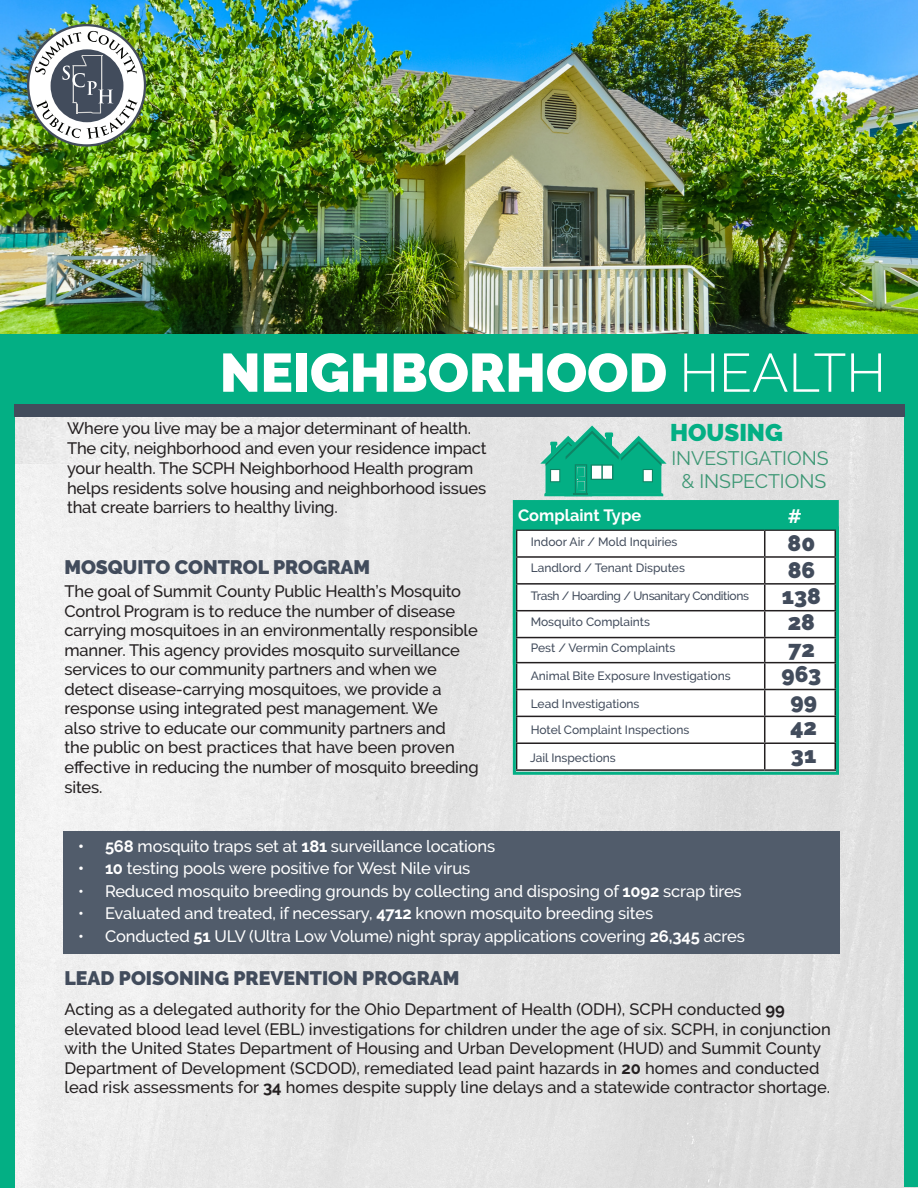
<style>
.page{position:relative;width:918px;height:1188px;background:#fff}
.page>*{position:absolute;margin:0;border:0;box-sizing:border-box;transform-origin:0 0}
.t1{font:900 54px "Raleway";color:#fff}
.t2{font:900 24.15px "Raleway";color:#03af84}
.t3{font:900 22.5px "Raleway";color:#424c5c}
.t4{font:900 19.5px "Raleway";color:#424c5c}
.t5{font:19.5px/23.4px "Raleway";color:#3c9774;text-align:center}
.t6{font:700 19.35px "Raleway";color:#fff}
.t7{font:500 16.5px/19.5px "Raleway";letter-spacing:-.01em;color:#231f20}
.t8{font:500 16.5px "Raleway";letter-spacing:-.01em;color:#fff}
.t9{font:700 16.35px "Raleway";color:#fff}
.t10{font:500 12px "Raleway";color:#424c5c}
.t11{font:500 12px "Raleway";letter-spacing:-.03em;color:#424c5c}
.s1{font-weight:300}
.s2{font-weight:700}
</style>
<div class="page">
<div style="left:14px;top:416px;width:446px;height:48px;background:#ececec"></div>
<div style="left:460px;top:416px;width:444px;height:48px;background:#e2e2e2"></div>
<img style="left:14px;top:464px;width:904px;height:724px">
<img style="left:0;top:0;width:918px;height:348px">
<div style="left:0;top:348px;width:14px;height:840px;background:#03af84"></div>
<div style="left:904px;top:343px;width:14px;height:844px;background:#03af84"></div>
<div style="left:1px;top:334px;width:917px;height:76px;background:#03af84"></div>
<div style="left:14px;top:404px;width:890px;height:12px;background:#424c5c"></div>
<img style="left:27px;top:24px;width:119px;height:123px">
<svg style="left:513px;top:426px;width:326px;height:343px"></svg>
<hr style="left:516px;top:769px;width:249px;height:2px;background:#231f20">
<hr style="left:765px;top:769px;width:71px;height:2px;background:#231f20">
<div style="left:513px;top:526px;width:326px;height:249px;border:3px solid #03af84"></div>
<div style="left:63px;top:832px;width:776px;height:122px;background:#515c6b"></div>
<p class="t1" style="left:220px;top:341px;width:668px">NEIGHBORHOOD <span class="s1">HEALTH</span></p>
<p class="t7" style="left:67px;top:419px;width:421px">Where you live may be a major determinant of health.<br>The city, neighborhood and even your residence impact your health. The SCPH Neighborhood Health program helps residents solve housing and neighborhood issues that create barriers to healthy living.</p>
<h2 class="t2" style="left:670px;top:419px;width:114px">HOUSING</h2>
<p class="t5" style="left:671px;top:446px;width:159px">INVESTIGATIONS &amp; INSPECTIONS</p>
<p class="t9" style="left:518px;top:506px;width:125px">Complaint Type</p>
<p class="t6" style="left:788px;top:505px;width:15px">#</p>
<p class="t4" style="left:64px;top:556px;width:307px">MOSQUITO CONTROL PROGRAM</p>
<p class="t7" style="left:64px;top:582px;width:416px">The goal of Summit County Public Health’s Mosquito Control Program is to reduce the number of disease carrying mosquitoes in an environmentally responsible manner. This agency provides mosquito surveillance services to our community partners and when we detect disease-carrying mosquitoes, we provide a response using integrated pest management. We<br>also strive to educate our community partners and<br>the public on best practices that have been proven effective in reducing the number of mosquito breeding sites.</p>
<p class="t10" style="left:531px;top:535px;width:148px">Indoor Air / Mold Inquiries</p>
<p class="t10" style="left:531px;top:561px;width:156px">Landlord / Tenant Disputes</p>
<p class="t11" style="left:531px;top:589px;width:220px">Trash / Hoarding / Unsanitary Conditions</p>
<p class="t10" style="left:531px;top:615px;width:121px">Mosquito Complaints</p>
<p class="t10" style="left:531px;top:641px;width:146px">Pest / Vermin Complaints</p>
<p class="t10" style="left:531px;top:669px;width:202px">Animal Bite Exposure Investigations</p>
<p class="t3" style="left:788px;top:530px;width:29px">80</p>
<p class="t3" style="left:788px;top:557px;width:29px">86</p>
<p class="t3" style="left:782px;top:583px;width:41px">138</p>
<p class="t3" style="left:788px;top:609px;width:29px">28</p>
<p class="t3" style="left:788px;top:636px;width:28px">72</p>
<p class="t3" style="left:782px;top:661px;width:41px">963</p>
<p class="t3" style="left:791px;top:688px;width:28px">99</p>
<p class="t10" style="left:531px;top:697px;width:110px">Lead Investigations</p>
<p class="t10" style="left:531px;top:723px;width:160px">Hotel Complaint Inspections</p>
<p class="t3" style="left:790px;top:714px;width:28px">42</p>
<p class="t3" style="left:791px;top:742px;width:27px">31</p>
<p class="t10" style="left:530px;top:751px;width:87px">Jail Inspections</p>
<p class="t8" style="left:78px;top:837px;width:419px"><span class="s2">• 568</span> mosquito traps set at <span class="s2">181</span> surveillance locations</p>
<p class="t8" style="left:78px;top:859px;width:394px"><span class="s2">• 10</span> testing pools were positive for West Nile virus</p>
<p class="t8" style="left:78px;top:882px;width:665px">• Reduced mosquito breeding grounds by collecting and disposing of <span class="s2">1092</span> scrap tires</p>
<p class="t8" style="left:78px;top:904px;width:577px">• Evaluated and treated, if necessary, <span class="s2">4712</span> known mosquito breeding sites</p>
<p class="t8" style="left:78px;top:927px;width:668px">• Conducted <span class="s2">51</span> ULV (Ultra Low Volume) night spray applications covering <span class="s2">26,345</span> acres</p>
<p class="t4" style="left:64px;top:967px;width:397px">LEAD POISONING PREVENTION PROGRAM</p>
<p class="t7" style="left:64px;top:1000px;width:768px">Acting as a delegated authority for the Ohio Department of Health (ODH), SCPH conducted <span class="s2">99 </span>elevated blood lead level (EBL) investigations for children under the age of six. SCPH, in conjunction with the United States Department of Housing and Urban Development (HUD) and Summit County Department of Development (SCDOD), remediated lead paint hazards in <span class="s2">20</span> homes and conducted lead risk assessments for <span class="s2">34</span> homes despite supply line delays and a statewide contractor shortage.</p>
</div>
